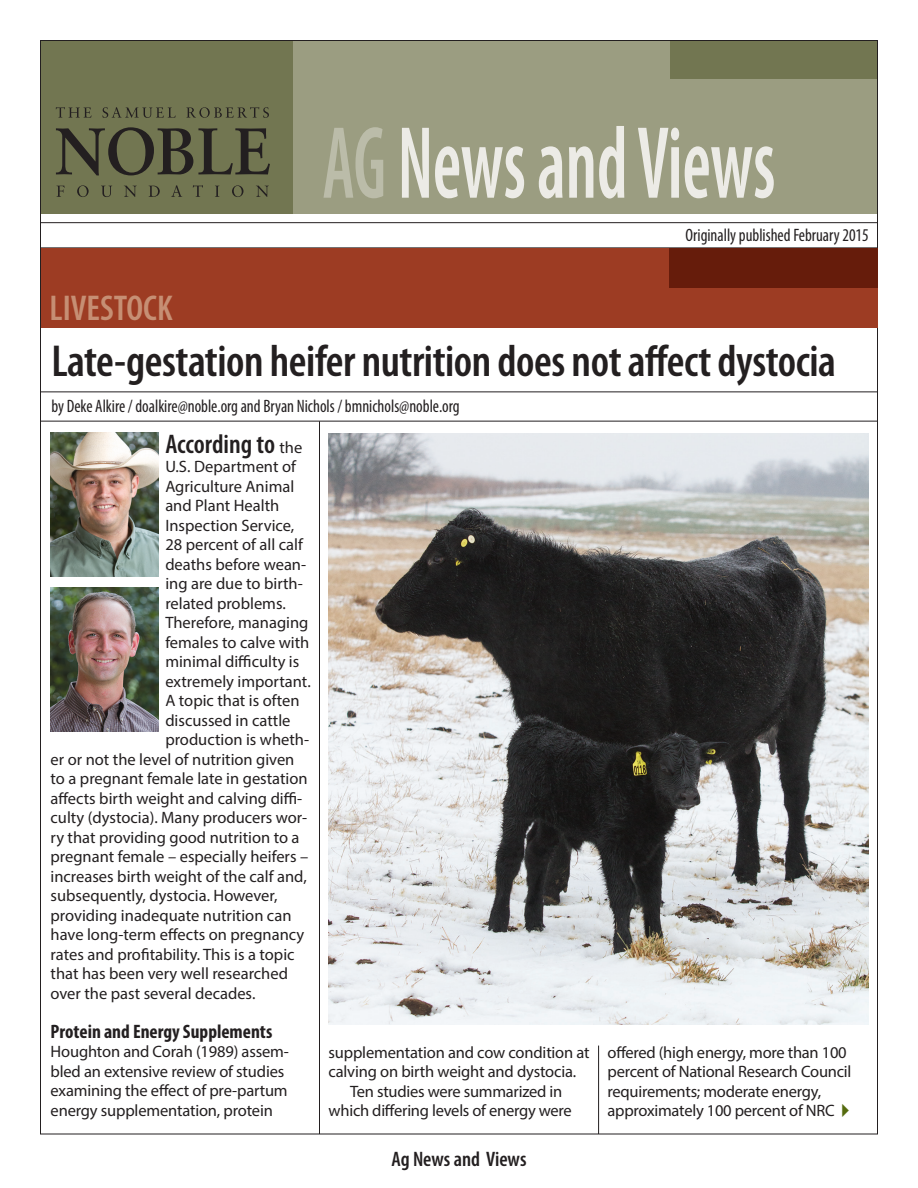
<style>
.page{position:relative;width:918px;height:1188px;background:#fff}
.page>*{position:absolute;margin:0;border:0;box-sizing:border-box;transform-origin:0 0}
.t1{font:600 condensed 103.65px "Myriad Pro";color:#ecebe6;scale:.69 1}
.t2{font:600 condensed 45px "Myriad Pro";letter-spacing:-.01em;color:#231f20}
.t3{font:600 condensed 36px "Myriad Pro";color:#c68f74}
.Body_Text-1st_Paragr{font:600 condensed 27px "Myriad Pro";letter-spacing:-.005em;color:#231f20}
.t4{font:600 condensed 21px "Myriad Pro";color:#231f20}
.Headings_inside_stor{font:700 condensed 19.5px "Myriad Pro";color:#231f20}
.BACKCOVERADDRESS{font:condensed 18px "Myriad Pro";color:#231f20;scale:.95 1}
.VOL_DATE{font:condensed 18px "Myriad Pro";color:#231f20;scale:.95 1}
.Body_Text-1st_Paragr-2{font:16.5px/19.5px "Myriad Pro";color:#231f20}
.Body_Text{font:16.5px/19.5px "Myriad Pro";letter-spacing:-.015em;color:#231f20}
.s1{color:#bbbca9}
.s2{font-weight:400;font-stretch:normal;font-size:16.5px}
</style>
<div class="page">
<div style="left:293px;top:40px;width:585px;height:174px;background:#9b9d81"></div>
<div style="left:670px;top:40px;width:208px;height:40px;background:#727651"></div>
<div style="left:40px;top:40px;width:253px;height:174px;background:#727651"></div>
<hr style="left:40px;top:222px;width:838px;height:1px;background:#231f20">
<hr style="left:40px;top:421px;width:838px;height:1px;background:#231f20">
<svg style="left:56px;top:107px;width:36px;height:11px"></svg>
<svg style="left:102px;top:107px;width:74px;height:11px"></svg>
<svg style="left:186px;top:107px;width:83px;height:11px"></svg>
<svg style="left:56px;top:127px;width:214px;height:48px"></svg>
<svg style="left:57px;top:186px;width:7px;height:11px"></svg>
<svg style="left:77px;top:185px;width:12px;height:12px"></svg>
<svg style="left:102px;top:186px;width:10px;height:11px"></svg>
<svg style="left:124px;top:186px;width:12px;height:11px"></svg>
<svg style="left:149px;top:186px;width:11px;height:11px"></svg>
<svg style="left:171px;top:185px;width:11px;height:12px"></svg>
<svg style="left:193px;top:185px;width:10px;height:12px"></svg>
<svg style="left:215px;top:186px;width:4px;height:11px"></svg>
<svg style="left:232px;top:185px;width:12px;height:12px"></svg>
<svg style="left:256px;top:186px;width:12px;height:11px"></svg>
<hr style="left:40px;top:392px;width:838px;height:1px;background:#231f20">
<hr style="left:319px;top:421px;width:1px;height:713px;background:#231f20">
<hr style="left:598px;top:1046px;width:1px;height:88px;background:#231f20">
<div style="left:41px;top:248px;width:836px;height:80px;background:#9d3c23"></div>
<div style="left:669px;top:248px;width:208px;height:40px;background:#661c0b"></div>
<img style="left:51px;top:432px;width:108px;height:144px">
<img style="left:51px;top:587px;width:108px;height:144px">
<img style="left:329px;top:433px;width:540px;height:592px">
<p class="t3" style="left:50px;top:286px;width:125px">LIVESTOCK</p>
<h1 class="t1" style="left:322px;top:99px;width:658px"><span class="s1">AG</span> News and Views</h1>
<p class="VOL_DATE" style="left:686px;top:224px;width:194px">Originally published February 2015</p>
<p class="t2" style="left:51px;top:334px;width:786px">Late-gestation heifer nutrition does not affect dystocia</p>
<p class="BACKCOVERADDRESS" style="left:51px;top:395px;width:431px">by Deke Alkire / doalkire@noble.org and Bryan Nichols / bmnichols@noble.org</p>
<p class="Body_Text-1st_Paragr" style="left:165px;top:427px;width:138px">According to <span class="s2">the</span></p>
<p class="Body_Text-1st_Paragr-2" style="left:165px;top:457px;width:132px">U.S. Department of</p>
<p class="Body_Text-1st_Paragr-2" style="left:165px;top:476px;width:130px">Agriculture Animal</p>
<p class="Body_Text-1st_Paragr-2" style="left:165px;top:496px;width:115px">and Plant Health</p>
<p class="Body_Text-1st_Paragr-2" style="left:165px;top:515px;width:130px">Inspection Service,</p>
<p class="Body_Text-1st_Paragr-2" style="left:165px;top:535px;width:139px">28 percent of all calf</p>
<p class="Body_Text-1st_Paragr-2" style="left:165px;top:554px;width:142px">deaths before wean-</p>
<p class="Body_Text-1st_Paragr-2" style="left:165px;top:574px;width:139px">ing are due to birth-</p>
<p class="Body_Text-1st_Paragr-2" style="left:165px;top:593px;width:122px">related problems.</p>
<p class="Body_Text-1st_Paragr-2" style="left:165px;top:613px;width:145px">Therefore, managing</p>
<p class="Body_Text-1st_Paragr-2" style="left:165px;top:632px;width:146px">females to calve with</p>
<p class="Body_Text-1st_Paragr-2" style="left:165px;top:652px;width:136px">minimal difficulty is</p>
<p class="Body_Text-1st_Paragr-2" style="left:165px;top:671px;width:147px">extremely important.</p>
<p class="Body_Text-1st_Paragr-2" style="left:165px;top:691px;width:136px">A topic that is often</p>
<p class="Body_Text-1st_Paragr-2" style="left:165px;top:710px;width:127px">discussed in cattle</p>
<p class="Body_Text-1st_Paragr-2" style="left:165px;top:730px;width:145px">production is wheth-</p>
<p class="Body_Text-1st_Paragr-2" style="left:51px;top:749px;width:245px">er or not the level of nutrition given</p>
<p class="Body_Text-1st_Paragr-2" style="left:51px;top:769px;width:259px">to a pregnant female late in gestation</p>
<p class="Body_Text-1st_Paragr-2" style="left:51px;top:788px;width:253px">affects birth weight and calving diffi-</p>
<p class="Body_Text-1st_Paragr-2" style="left:51px;top:808px;width:258px">culty (dystocia). Many producers wor-</p>
<p class="Body_Text-1st_Paragr-2" style="left:51px;top:827px;width:251px">ry that providing good nutrition to a</p>
<p class="Body_Text-1st_Paragr-2" style="left:51px;top:847px;width:259px">pregnant female – especially heifers –</p>
<p class="Body_Text-1st_Paragr-2" style="left:51px;top:866px;width:258px">increases birth weight of the calf and,</p>
<p class="Body_Text-1st_Paragr-2" style="left:51px;top:886px;width:228px">subsequently, dystocia. However,</p>
<p class="Body_Text-1st_Paragr-2" style="left:51px;top:905px;width:242px">providing inadequate nutrition can</p>
<p class="Body_Text-1st_Paragr-2" style="left:51px;top:925px;width:255px">have long-term effects on pregnancy</p>
<p class="Body_Text-1st_Paragr-2" style="left:51px;top:944px;width:246px">rates and profitability. This is a topic</p>
<p class="Body_Text-1st_Paragr-2" style="left:51px;top:964px;width:239px">that has been very well researched</p>
<p class="Body_Text-1st_Paragr-2" style="left:51px;top:983px;width:206px">over the past several decades.</p>
<p class="Headings_inside_stor" style="left:51px;top:1019px;width:223px">Protein and Energy Supplements</p>
<p class="Body_Text-1st_Paragr-2" style="left:51px;top:1042px;width:240px">Houghton and Corah (1989) assem&shy;bled an extensive review of studies examining the effect of pre-partum energy supplementation, protein</p>
<p class="Body_Text-1st_Paragr-2" style="left:329px;top:1042px;width:263px">supplementation and cow condition at calving on birth weight and dystocia.</p>
<p class="Body_Text" style="left:329px;top:1081px;width:245px;text-indent:22px">Ten studies were summarized in which differing levels of energy were</p>
<p class="t4" style="left:391px;top:1146px;width:137px">Ag News and Views</p>
<p class="Body_Text" style="left:608px;top:1042px;width:245px">offered (high energy, more than 100 percent of National Research Council requirements; moderate energy, approximately 100 percent of NRC</p>
</div>
